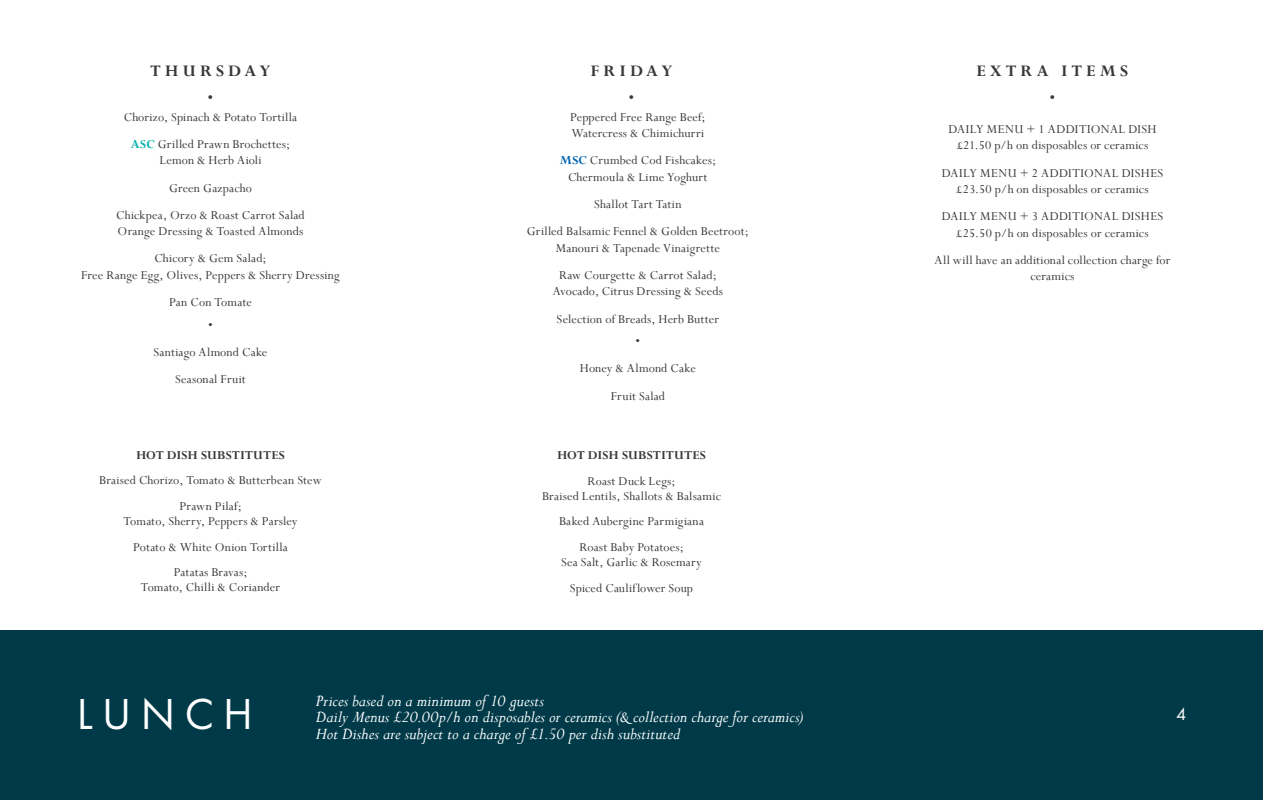
<style>
.page{position:relative;width:1263px;height:800px;background:#fff}
.page>*{position:absolute;margin:0;border:0;box-sizing:border-box;transform-origin:0 0}
.t1{font:45px "Futura PT";letter-spacing:.21em;color:#fff}
.Footer_description{font:italic 18px/16.5px "Perpetua";color:#fff}
.Food_title{font:700 18px "Perpetua";letter-spacing:.235em;color:#383839}
.t2{font:18px "Futura PT";color:#fff}
.Food_price{font:700 15px "Perpetua";color:#383839}
.Food_description{font:13.5px/16.5px "Perpetua";letter-spacing:.015em;color:#383839;text-align:center}
.Food_description-2{font:700 13.5px "Perpetua";letter-spacing:.02em;color:#383839}
.s1{font-weight:700;color:#00b1ab}
.s2{font-weight:700;color:#0164b0}
</style>
<div class="page">
<div style="left:0;top:629px;width:1263px;height:170px;background:#003a48"></div>
<p class="Food_title" style="left:150px;top:60px;width:122px">THURSDAY</p>
<p class="Food_price" style="left:208px;top:88px;width:7px">•</p>
<p class="Food_description" style="left:124px;top:108px;width:175px">Chorizo, Spinach &amp; Potato Tortilla</p>
<p class="Food_description" style="left:131px;top:135px;width:161px"><span class="s1">ASC</span> Grilled Prawn Brochettes;<br>Lemon &amp; Herb Aioli</p>
<p class="Food_description" style="left:169px;top:179px;width:84px">Green Gazpacho</p>
<p class="Food_description" style="left:116px;top:206px;width:190px;text-align:left">Chickpea, Orzo &amp; Roast Carrot Salad<br>Orange Dressing &amp; Toasted Almonds</p>
<p class="Food_description" style="left:81px;top:250px;width:260px">Chicory &amp; Gem Salad;<br>Free Range Egg, Olives, Peppers &amp; Sherry Dressing</p>
<p class="Food_description" style="left:169px;top:293px;width:84px">Pan Con Tomate</p>
<p class="Food_description" style="left:208px;top:316px;width:6px">•</p>
<p class="Food_description" style="left:154px;top:343px;width:115px">Santiago Almond Cake</p>
<p class="Food_description" style="left:175px;top:370px;width:72px">Seasonal Fruit</p>
<p class="Food_description-2" style="left:136px;top:446px;width:150px">HOT DISH SUBSTITUTES</p>
<p class="Food_description" style="left:99px;top:472px;width:224px">Braised Chorizo, Tomato &amp; Butterbean Stew</p>
<p class="Food_description" style="left:124px;top:498px;width:175px;line-height:15px">Prawn Pilaf;<br>Tomato, Sherry, Peppers &amp; Parsley</p>
<p class="Food_description" style="left:133px;top:538px;width:156px">Potato &amp; White Onion Tortilla</p>
<p class="Food_description" style="left:141px;top:564px;width:140px;line-height:15px">Patatas Bravas;<br>Tomato, Chilli &amp; Coriander</p>
<p class="Food_title" style="left:590px;top:60px;width:83px">FRIDAY</p>
<p class="Food_price" style="left:629px;top:88px;width:7px">•</p>
<p class="Food_description" style="left:570px;top:108px;width:137px;text-align:left">Peppered Free Range Beef;<br>Watercress &amp; Chimichurri</p>
<p class="Food_description" style="left:560px;top:152px;width:158px"><span class="s2">MSC</span> Crumbed Cod Fishcakes;<br>Chermoula &amp; Lime Yoghurt</p>
<p class="Food_description" style="left:594px;top:196px;width:89px">Shallot Tart Tatin</p>
<p class="Food_description" style="left:527px;top:223px;width:223px">Grilled Balsamic Fennel &amp; Golden Beetroot;<br>Manouri &amp; Tapenade Vinaigrette</p>
<p class="Food_description" style="left:553px;top:266px;width:172px">Raw Courgette &amp; Carrot Salad;<br>Avocado, Citrus Dressing &amp; Seeds</p>
<p class="Food_description" style="left:557px;top:310px;width:164px">Selection of Breads, Herb Butter</p>
<p class="Food_description" style="left:635px;top:333px;width:6px">•</p>
<p class="Food_description" style="left:580px;top:360px;width:117px">Honey &amp; Almond Cake</p>
<p class="Food_description" style="left:611px;top:387px;width:56px">Fruit Salad</p>
<p class="Food_description-2" style="left:557px;top:446px;width:150px">HOT DISH SUBSTITUTES</p>
<p class="Food_description" style="left:542px;top:473px;width:180px;line-height:15px">Roast Duck Legs;<br>Braised Lentils, Shallots &amp; Balsamic</p>
<p class="Food_description" style="left:559px;top:513px;width:146px">Baked Aubergine Parmigiana</p>
<p class="Food_description" style="left:561px;top:539px;width:142px;line-height:15px">Roast Baby Potatoes;<br>Sea Salt, Garlic &amp; Rosemary</p>
<p class="Food_description" style="left:570px;top:579px;width:125px">Spiced Cauliflower Soup</p>
<p class="Food_title" style="left:976px;top:60px;width:154px">EXTRA ITEMS</p>
<p class="Food_price" style="left:1050px;top:88px;width:7px">•</p>
<p class="Food_description" style="left:948px;top:120px;width:210px">DAILY MENU + 1 ADDITIONAL DISH £21.50 p/h on disposables or ceramics</p>
<p class="Food_description" style="left:942px;top:164px;width:223px">DAILY MENU + 2 ADDITIONAL DISHES £23.50 p/h on disposables or ceramics</p>
<p class="Food_description" style="left:942px;top:208px;width:223px">DAILY MENU + 3 ADDITIONAL DISHES £25.50 p/h on disposables or ceramics</p>
<p class="Food_description" style="left:934px;top:251px;width:237px">All will have an additional collection charge for ceramics</p>
<p class="Footer_description" style="left:316px;top:691px;width:489px">Prices based on a minimum of 10 guests<br>Daily Menus £20.00p/h on disposables or ceramics (&amp; collection charge for ceramics)<br>Hot Dishes are subject to a charge of £1.50 per dish substituted</p>
<h1 class="t1" style="left:77px;top:687px;width:178px">LUNCH</h1>
<h2 class="t2" style="left:1176px;top:703px;width:12px">4</h2>
</div>
